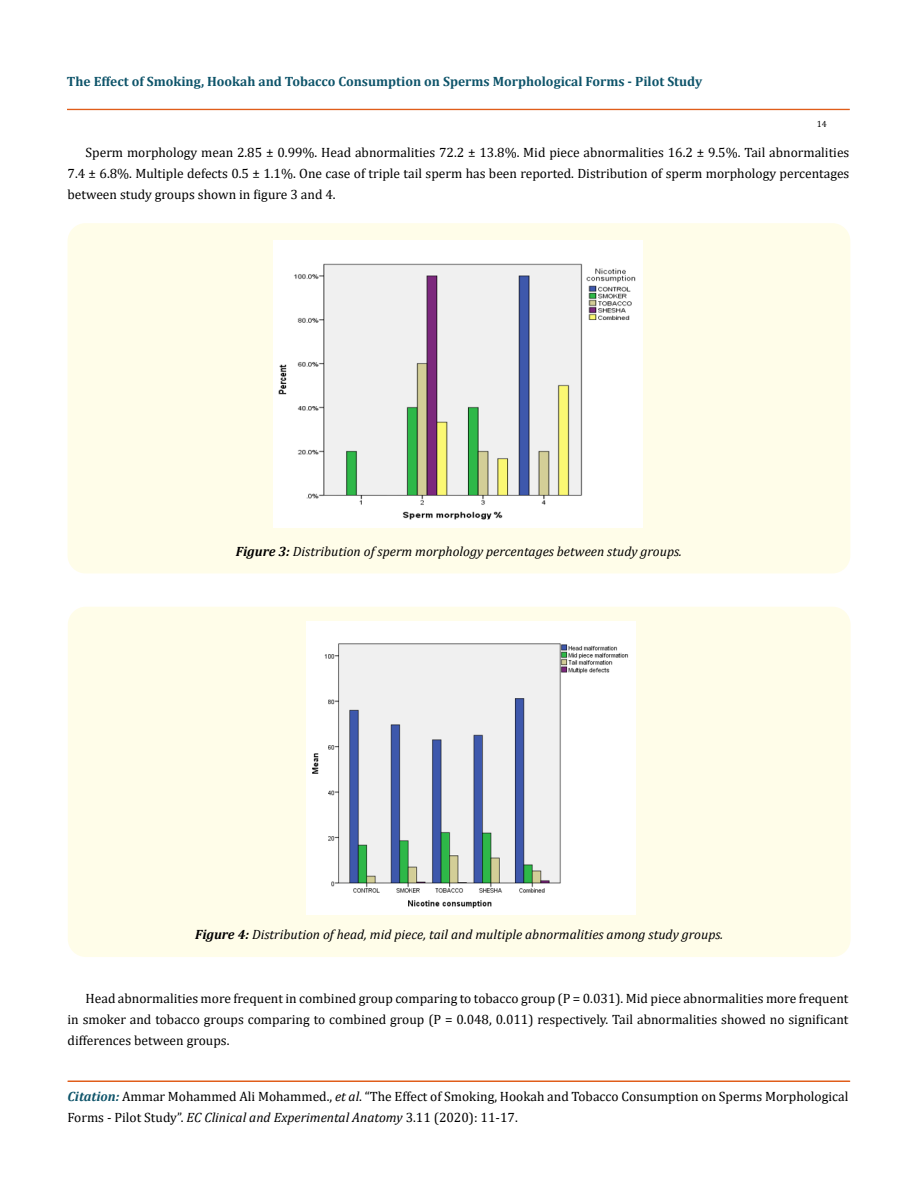
<style>
.page{position:relative;width:917px;height:1190px;background:#fff}
.page>*{position:absolute;margin:0;border:0;box-sizing:border-box;transform-origin:0 0}
.t1{font:13.5px/21px "Cambria";color:#000;text-align:justify}
.t2{font:italic 13.5px "Cambria";color:#000}
.t3{font:700 13.5px "Cambria";color:#0e546a}
.t4{font:9px "Cambria";color:#000}
.s1{font-weight:700}
.s2{font-weight:700;font-style:italic;color:#0e546a}
.s3{font-style:italic}
</style>
<div class="page">
<div style="left:67px;top:109px;width:782px;height:1px;border:1px solid #e05d1a"></div>
<div style="left:68px;top:1081px;width:781px;height:1px;border:1px solid #e05d1a"></div>
<div style="left:68px;top:223px;width:782px;height:350px;background:#fffde9;border-radius:18px"></div>
<div style="left:68px;top:606px;width:782px;height:351px;background:#fffde9;border-radius:18px"></div>
<img style="left:273px;top:241px;width:369px;height:286px">
<img style="left:306px;top:621px;width:329px;height:293px">
<p class="t3" style="left:67px;top:72px;width:637px">The Effect of Smoking, Hookah and Tobacco Consumption on Sperms Morphological Forms - Pilot Study</p>
<p class="t4" style="left:816px;top:118px;width:11px">14</p>
<p class="t1" style="left:68px;top:142px;width:783px;text-indent:18px">Sperm morphology mean 2.85 ± 0.99%. Head abnormalities 72.2 ± 13.8%. Mid piece abnormalities 16.2 ± 9.5%. Tail abnormalities 7.4 ± 6.8%. Multiple defects 0.5 ± 1.1%. One case of triple tail sperm has been reported. Distribution of sperm morphology percentages between study groups shown in figure 3 and 4.</p>
<p class="t2" style="left:236px;top:541px;width:447px"><span class="s1">Figure 3:</span> Distribution of sperm morphology percentages between study groups.</p>
<p class="t2" style="left:195px;top:925px;width:529px"><span class="s1">Figure 4:</span> Distribution of head, mid piece, tail and multiple abnormalities among study groups.</p>
<p class="t1" style="left:68px;top:987px;width:782px;text-indent:18px">Head abnormalities more frequent in combined group comparing to tobacco group (P = 0.031). Mid piece abnormalities more frequent in smoker and tobacco groups comparing to combined group (P = 0.048, 0.011) respectively. Tail abnormalities showed no significant differences between groups.</p>
<p class="t1" style="left:67px;top:1086px;width:782px"><span class="s2">Citation:</span> Ammar Mohammed Ali Mohammed., <span class="s3">et al</span>. “The Effect of Smoking, Hookah and Tobacco Consumption on Sperms Morphological<br>Forms - Pilot Study”. <span class="s3">EC Clinical and Experimental Anatomy</span> 3.11 (2020): 11-17.</p>
</div>
